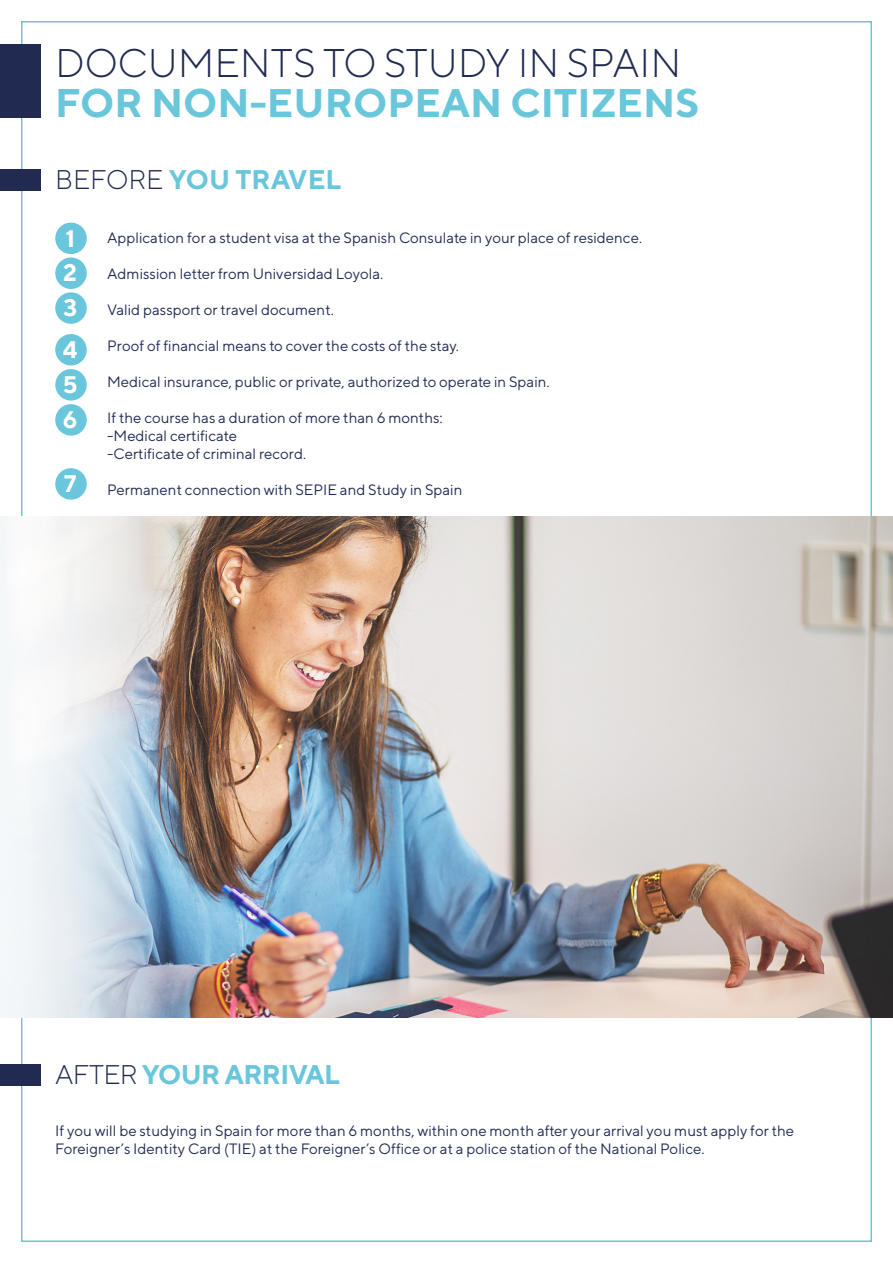
<style>
.page{position:relative;width:893px;height:1263px;background:#fff}
.page>*{position:absolute;margin:0;border:0;box-sizing:border-box;transform-origin:0 0}
.t1{font:300 39.9px "TT Norms";color:#212b52}
.t2{font:700 39.9px "TT Norms";color:#69c6db}
.t3{font:700 27px "TT Norms";letter-spacing:-.025em;color:#69c6db}
.t4{font:700 27px "TT Norms";color:#69c6db}
.t5{font:700 24px/34.5px "TT Norms";color:#fff;text-align:justify}
.t6{font:15px/18px "TT Norms";color:#212b52}
.s1{font-weight:300;color:#212b52}
</style>
<div class="page">
<div style="left:0;top:44px;width:41px;height:74px;background:#212b52"></div>
<div style="left:0;top:169px;width:41px;height:22px;background:#212b52"></div>
<div style="left:0;top:1064px;width:41px;height:22px;background:#212b52"></div>
<div style="left:55px;top:223px;width:32px;height:31px;background:#69c6db;border-radius:50%"></div>
<div style="left:55px;top:257px;width:32px;height:32px;background:#69c6db;border-radius:50%"></div>
<div style="left:55px;top:292px;width:32px;height:32px;background:#69c6db;border-radius:50%"></div>
<div style="left:55px;top:334px;width:32px;height:31px;background:#69c6db;border-radius:50%"></div>
<div style="left:55px;top:369px;width:32px;height:32px;background:#69c6db;border-radius:50%"></div>
<div style="left:55px;top:404px;width:32px;height:32px;background:#69c6db;border-radius:50%"></div>
<div style="left:55px;top:468px;width:32px;height:32px;background:#69c6db;border-radius:50%"></div>
<img style="left:0;top:517px;width:893px;height:500px">
<h1 class="t1" style="left:55px;top:38px;width:628px">DOCUMENTS TO STUDY IN SPAIN</h1>
<h1 class="t2" style="left:55px;top:78px;width:646px">FOR NON-EUROPEAN CITIZENS</h1>
<h2 class="t4" style="left:55px;top:162px;width:288px"><span class="s1">BEFORE</span> YOU TRAVEL</h2>
<h3 class="t5" style="left:63px;top:221px;width:15px">1<br>2<br>3</h3>
<h3 class="t5" style="left:63px;top:331px;width:16px;line-height:35.1px">4<br>5<br>6</h3>
<h3 class="t5" style="left:64px;top:466px;width:14px">7</h3>
<p class="t6" style="left:107px;top:229px;width:536px">Application for a student visa at the Spanish Consulate in your place of residence.</p>
<p class="t6" style="left:107px;top:265px;width:278px">Admission letter from Universidad Loyola.</p>
<p class="t6" style="left:107px;top:301px;width:228px">Valid passport or travel document.</p>
<p class="t6" style="left:107px;top:337px;width:353px">Proof of financial means to cover the costs of the stay.</p>
<p class="t6" style="left:107px;top:373px;width:444px">Medical insurance, public or private, authorized to operate in Spain.</p>
<p class="t6" style="left:107px;top:409px;width:337px">If the course has a duration of more than 6 months: -Medical certificate<br>-Certificate of criminal record.</p>
<p class="t6" style="left:107px;top:481px;width:357px">Permanent connection with SEPIE and Study in Spain</p>
<h2 class="t3" style="left:55px;top:1057px;width:286px"><span class="s1">AFTER</span> YOUR ARRIVAL</h2>
<p class="t6" style="left:55px;top:1121px;width:740px">If you will be studying in Spain for more than 6 months, within one month after your arrival you must apply for the<br>Foreigner’s Identity Card (TIE) at the Foreigner’s Office or at a police station of the National Police.</p>
</div>
